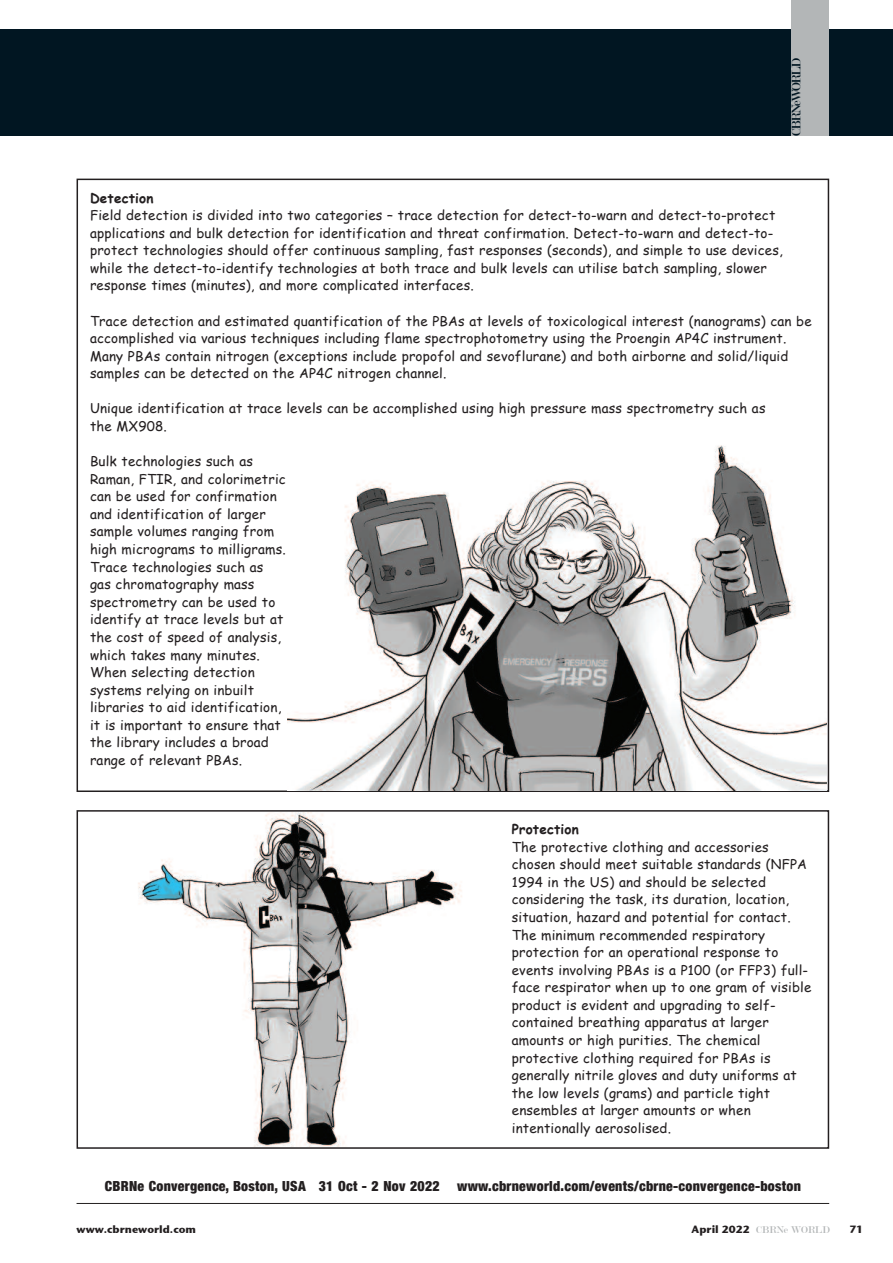
<style>
.page{position:relative;width:893px;height:1263px;background:#fff}
.page>*{position:absolute;margin:0;border:0;box-sizing:border-box;transform-origin:0 0}
.t1{font:900 condensed 13.8px "Helvetica Neue";letter-spacing:.02em;color:#231f20}
.t2{font:13.5px "Modern";letter-spacing:-.11em;color:#011622}
.t3{font:13.35px/17.5px "Comic Sans MS";letter-spacing:.01em;color:#231f20}
.t4{font:700 13.35px "Comic Sans MS";letter-spacing:.01em;color:#231f20}
.t5{font:10.5px "Stone Sans ITCTT Bold";color:#231f20}
.t6{font:10.5px "Modern";color:#b3b6b7}
.s1{font-family:"Stone Sans ITCTT Bold";color:#231f20}
</style>
<div class="page">
<div style="left:0;top:30px;width:893px;height:106px;background:#011622"></div>
<hr style="left:77px;top:1203px;width:752px;height:1px;background:#231f20">
<div style="left:792px;top:0;width:37px;height:136px;background:#b3b6b7"></div>
<div style="left:77px;top:810px;width:752px;height:339px;border:2px solid #231f20"></div>
<img style="left:287px;top:445px;width:540px;height:345px">
<img style="left:138px;top:813px;width:324px;height:333px">
<p class="t2" style="left:790px;top:136px;width:79px;rotate:-90deg">CBRNeWORLD</p>
<p class="t4" style="left:90px;top:188px;width:65px">Detection</p>
<p class="t3" style="left:90px;top:206px;width:694px">Field detection is divided into two categories – trace detection for detect-to-warn and detect-to-protect applications and bulk detection for identification and threat confirmation. Detect-to-warn and detect-to&shy;protect technologies should offer continuous sampling, fast responses (seconds), and simple to use devices, while the detect-to-identify technologies at both trace and bulk levels can utilise batch sampling, slower response times (minutes), and more complicated interfaces.</p>
<p class="t3" style="left:90px;top:311px;width:723px">Trace detection and estimated quantification of the PBAs at levels of toxicological interest (nanograms) can be accomplished via various techniques including flame spectrophotometry using the Proengin AP4C instrument.<br>Many PBAs contain nitrogen (exceptions include propofol and sevoflurane) and both airborne and solid/liquid samples can be detected on the AP4C nitrogen channel.</p>
<p class="t3" style="left:90px;top:399px;width:677px">Unique identification at trace levels can be accomplished using high pressure mass spectrometry such as the MX908.</p>
<p class="t3" style="left:90px;top:452px;width:197px">Bulk technologies such as<br>Raman, FTIR, and colorimetric can be used for confirmation and identification of larger sample volumes ranging from high micrograms to milligrams.<br>Trace technologies such as gas chromatography mass spectrometry can be used to identify at trace levels but at the cost of speed of analysis, which takes many minutes.<br>When selecting detection systems relying on inbuilt libraries to aid identification, it is important to ensure that the library includes a broad range of relevant PBAs.</p>
<p class="t4" style="left:512px;top:820px;width:69px">Protection</p>
<p class="t3" style="left:512px;top:837px;width:301px">The protective clothing and accessories chosen should meet suitable standards (NFPA 1994 in the US) and should be selected considering the task, its duration, location, situation, hazard and potential for contact.<br>The minimum recommended respiratory protection for an operational response to events involving PBAs is a P100 (or FFP3) full&shy;face respirator when up to one gram of visible product is evident and upgrading to self&shy;contained breathing apparatus at larger amounts or high purities. The chemical protective clothing required for PBAs is generally nitrile gloves and duty uniforms at the low levels (grams) and particle tight ensembles at larger amounts or when intentionally aerosolised.</p>
<p class="t1" style="left:105px;top:1178px;width:698px">CBRNe Convergence, Boston, USA 31 Oct - 2 Nov 2022 www.cbrneworld.com/events/cbrne-convergence-boston</p>
<p class="t5" style="left:77px;top:1223px;width:121px">www.cbrneworld.com</p>
<p class="t6" style="left:692px;top:1225px;width:140px"><span class="s1">April 2022</span> CBRNe WORLD</p>
<p class="t5" style="left:849px;top:1223px;width:15px">71</p>
</div>
